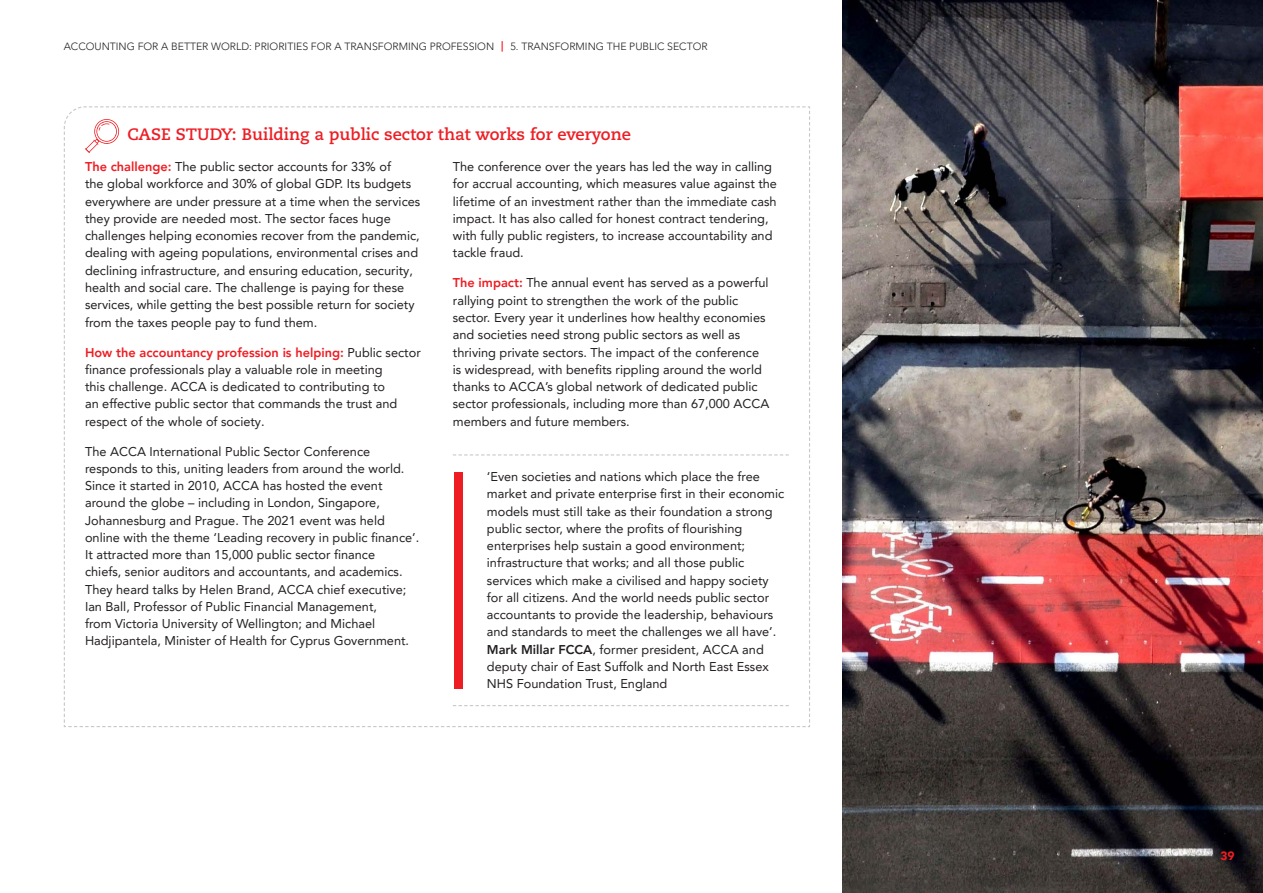
<style>
.page{position:relative;width:1263px;height:893px;background:#fff}
.page>*{position:absolute;margin:0;border:0;box-sizing:border-box;transform-origin:0 0}
.t1{font:700 16.5px "Caecilia";color:#ee1d23}
.t2{font:12.75px/17.2px "Avenir LT Pro";color:#231f20}
.t3{font:900 12px "Avenir LT Pro";color:#ee1d23}
.t4{font:300 10.5px "Avenir LT Pro";color:#231f20}
.s1{font-weight:800;color:#ee1d23}
.s2{font-weight:800}
</style>
<div class="page">
<svg style="left:63px;top:106px;width:747px;height:621px"></svg>
<div style="left:454px;top:472px;width:8px;height:217px;background:#ee1d23"></div>
<img style="left:842px;top:0;width:421px;height:893px">
<p class="t4" style="left:64px;top:41px;width:645px">ACCOUNTING FOR A BETTER WORLD: PRIORITIES FOR A TRANSFORMING PROFESSION <span class="s1">|</span> 5. TRANSFORMING THE PUBLIC SECTOR</p>
<p class="t1" style="left:128px;top:125px;width:505px">CASE STUDY: Building a public sector that works for everyone</p>
<p class="t2" style="left:85px;top:158px;width:337px"><span class="s1">The challenge:</span> The public sector accounts for 33% of<br>the global workforce and 30% of global GDP. Its budgets everywhere are under pressure at a time when the services they provide are needed most. The sector faces huge challenges helping economies recover from the pandemic, dealing with ageing populations, environmental crises and declining infrastructure, and ensuring education, security, health and social care. The challenge is paying for these services, while getting the best possible return for society from the taxes people pay to fund them.</p>
<p class="t2" style="left:85px;top:343px;width:337px"><span class="s1">How the accountancy profession is helping:</span> Public sector finance professionals play a valuable role in meeting<br>this challenge. ACCA is dedicated to contributing to<br>an effective public sector that commands the trust and respect of the whole of society.</p>
<p class="t2" style="left:85px;top:442px;width:336px">The ACCA International Public Sector Conference responds to this, uniting leaders from around the world.<br>Since it started in 2010, ACCA has hosted the event around the globe – including in London, Singapore, Johannesburg and Prague. The 2021 event was held online with the theme ‘Leading recovery in public finance’.<br>It attracted more than 15,000 public sector finance<br>chiefs, senior auditors and accountants, and academics.<br>They heard talks by Helen Brand, ACCA chief executive; Ian Ball, Professor of Public Financial Management,<br>from Victoria University of Wellington; and Michael Hadjipantela, Minister of Health for Cyprus Government.</p>
<p class="t2" style="left:453px;top:158px;width:326px">The conference over the years has led the way in calling for accrual accounting, which measures value against the lifetime of an investment rather than the immediate cash impact. It has also called for honest contract tendering, with fully public registers, to increase accountability and tackle fraud.</p>
<p class="t2" style="left:453px;top:274px;width:318px"><span class="s1">The impact:</span> The annual event has served as a powerful rallying point to strengthen the work of the public sector. Every year it underlines how healthy economies and societies need strong public sectors as well as thriving private sectors. The impact of the conference is widespread, with benefits rippling around the world thanks to ACCA’s global network of dedicated public sector professionals, including more than 67,000 ACCA members and future members.</p>
<p class="t2" style="left:487px;top:468px;width:299px">‘Even societies and nations which place the free market and private enterprise first in their economic models must still take as their foundation a strong public sector, where the profits of flourishing enterprises help sustain a good environment; infrastructure that works; and all those public services which make a civilised and happy society for all citizens. And the world needs public sector accountants to provide the leadership, behaviours and standards to meet the challenges we all have’.<br><span class="s2">Mark Millar FCCA</span>, former president, ACCA and deputy chair of East Suffolk and North East Essex NHS Foundation Trust, England</p>
<p class="t3" style="left:1220px;top:848px;width:16px">39</p>
</div>
